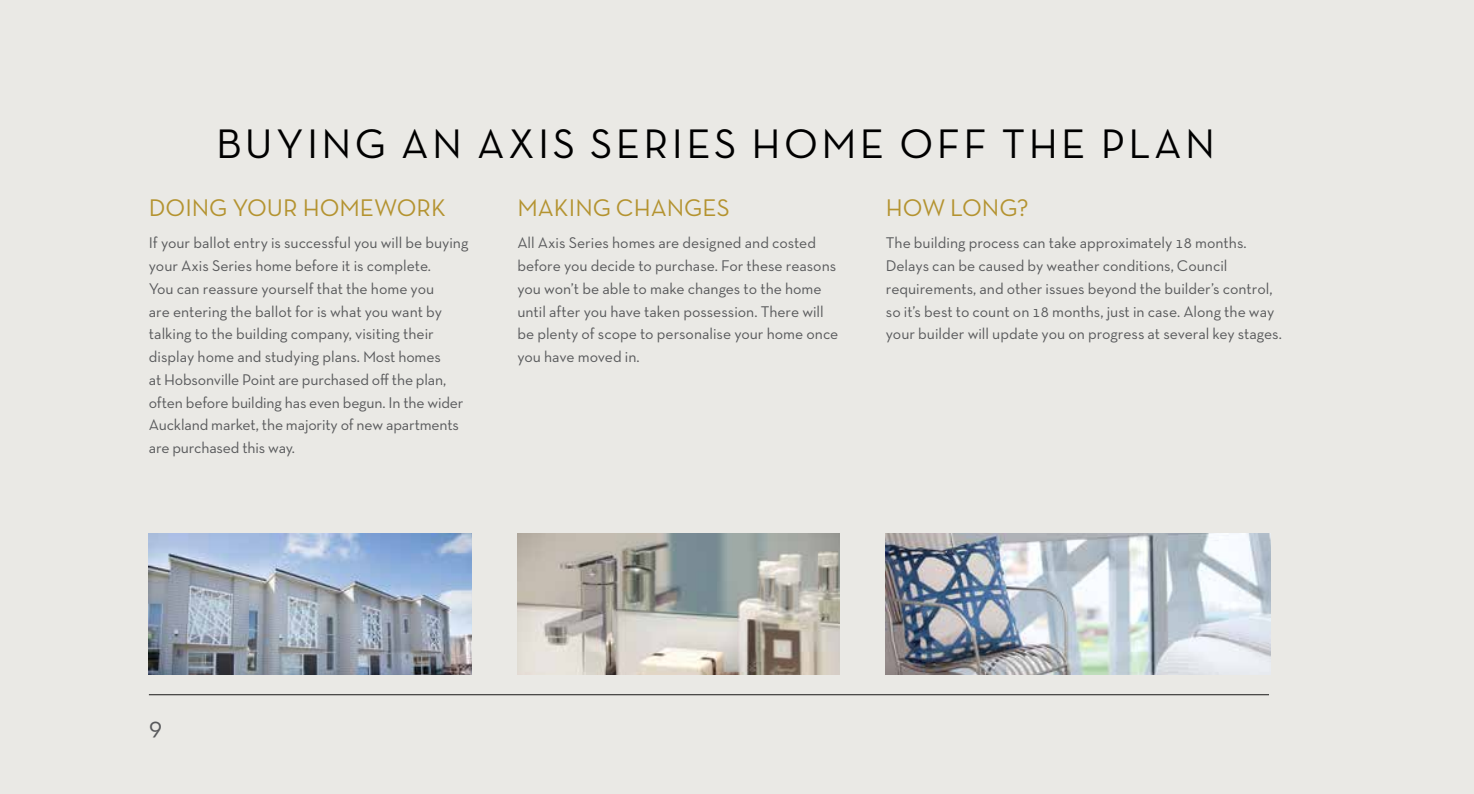
<style>
.page{position:relative;width:1474px;height:794px;background:#fff}
.page>*{position:absolute;margin:0;border:0;box-sizing:border-box;transform-origin:0 0}
.t1{font:42px "Neutra Text TF";letter-spacing:.08em;color:#000}
.t2{font:26.25px "Neutra Text TF";color:#58595b}
.t3{font:24.5px "Neutra Text TF";color:#b49330}
.t4{font:15.75px/22.8px "Neutra Text TF";color:#58595b}
</style>
<div class="page">
<div style="left:0;top:0;width:1473px;height:794px;background:#e8e7e3"></div>
<hr style="left:149px;top:694px;width:1119px;height:1px;background:#000">
<img style="left:149px;top:534px;width:322px;height:141px">
<img style="left:517px;top:533px;width:323px;height:142px">
<img style="left:885px;top:533px;width:385px;height:142px">
<h1 class="t1" style="left:216px;top:119px;width:992px">BUYING AN AXIS SERIES HOME OFF THE PLAN</h1>
<h3 class="t3" style="left:149px;top:192px;width:299px">DOING YOUR HOMEWORK</h3>
<p class="t4" style="left:149px;top:231px;width:321px">If your ballot entry is successful you will be buying your Axis Series home before it is complete.<br>You can reassure yourself that the home you<br>are entering the ballot for is what you want by talking to the building company, visiting their display home and studying plans. Most homes<br>at Hobsonville Point are purchased off the plan, often before building has even begun. In the wider Auckland market, the majority of new apartments are purchased this way.</p>
<h3 class="t3" style="left:517px;top:192px;width:214px">MAKING CHANGES</h3>
<p class="t4" style="left:517px;top:231px;width:322px">All Axis Series homes are designed and costed before you decide to purchase. For these reasons you won’t be able to make changes to the home until after you have taken possession. There will be plenty of scope to personalise your home once you have moved in.</p>
<h3 class="t3" style="left:885px;top:192px;width:144px">HOW LON G?</h3>
<p class="t4" style="left:885px;top:231px;width:397px">The building process can take approximately 18 months.<br>Delays can be caused by weather conditions, Council requirements, and other issues beyond the builder’s control, so it’s best to count on 18 months, just in case. Along the way your builder will update you on progress at several key stages.</p>
<h2 class="t2" style="left:149px;top:710px;width:15px">9</h2>
</div>
